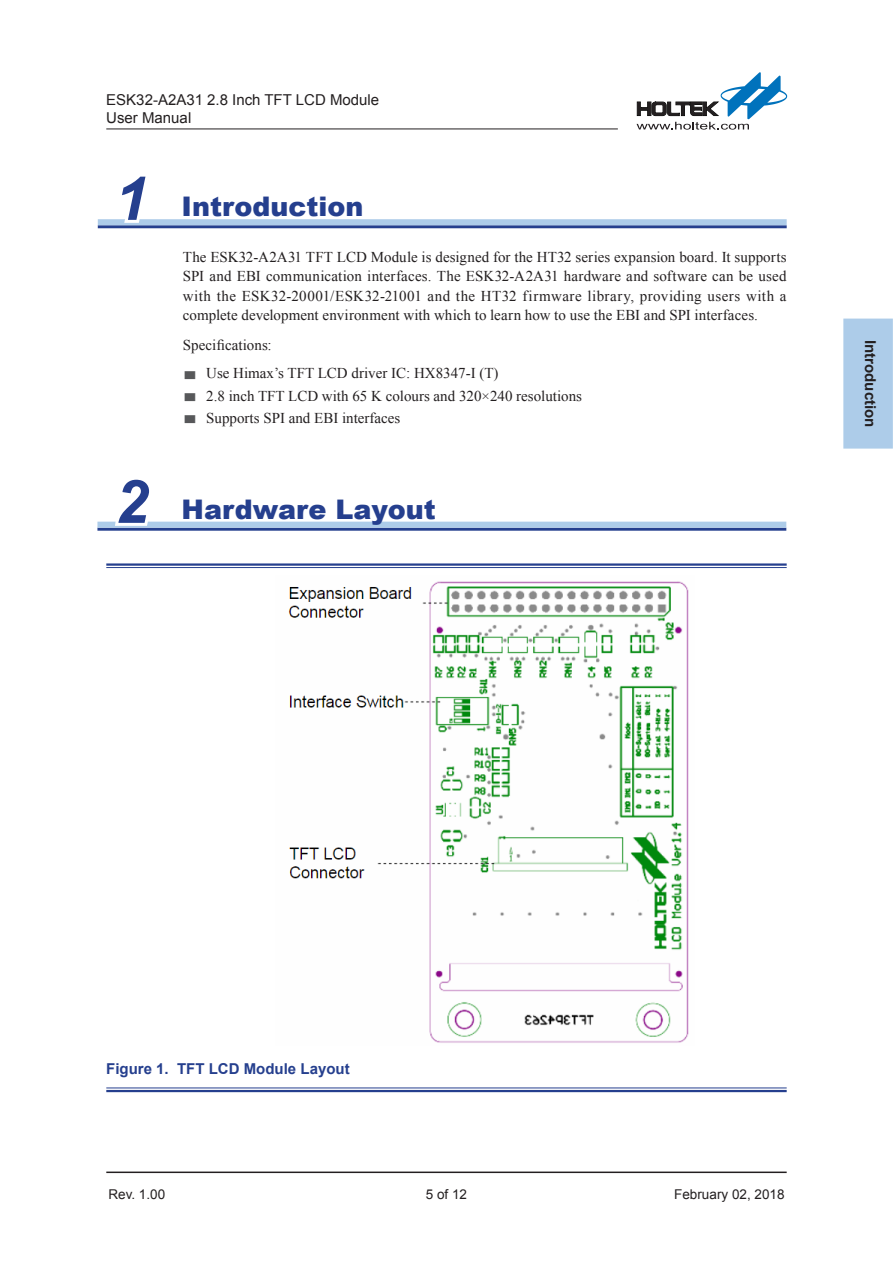
<style>
.page{position:relative;width:893px;height:1263px;background:#fff}
.page>*{position:absolute;margin:0;border:0;box-sizing:border-box;transform-origin:0 0}
._01_大標{font:italic 700 60px "Arial";color:#253f8e}
._01_大標-2{font:900 27px "Arial";color:#253f8e}
._06_內文_行距12_7_靠左{font:15px/19.5px "Times New Roman";letter-spacing:.005em;color:#231f20;text-align:justify}
._09_方塊{font:15px "Times New Roman";color:#231f20}
.t1{font:15px "Arial";color:#231f20}
._15_圖标题{font:700 15px "Arial";color:#253f8e}
.t2{font:700 15px "Arial";color:#231f20}
.t3{font:13.5px "Arial";color:#231f20}
.s1{font-family:"P Ming Li U";font-size:10.5px;color:#57585a}
</style>
<div class="page">
<hr style="left:106px;top:1171px;width:681px;height:2px;background:#231f20">
<hr style="left:106px;top:129px;width:512px;height:1px;background:#231f20">
<div style="left:843px;top:319px;width:50px;height:130px;background:#adcce9"></div>
<svg style="left:636px;top:72px;width:151px;height:58px"></svg>
<hr style="left:97px;top:528px;width:689px;height:3px;background:#253f8e">
<div style="left:97px;top:522px;width:689px;height:6px;background:#adcce9"></div>
<hr style="left:98px;top:225px;width:689px;height:3px;background:#253f8e">
<div style="left:98px;top:219px;width:689px;height:6px;background:#adcce9"></div>
<svg style="left:114px;top:219px;width:39px;height:7px"></svg>
<svg style="left:111px;top:521px;width:46px;height:5px"></svg>
<img style="left:288px;top:581px;width:401px;height:462px">
<hr style="left:106px;top:563px;width:681px;height:3px;background:#253f8e">
<hr style="left:106px;top:567px;width:681px;height:1px;background:#253f8e">
<hr style="left:106px;top:1090px;width:681px;height:2px;background:#253f8e">
<hr style="left:106px;top:1087px;width:681px;height:1px;background:#253f8e">
<p class="t1" style="left:106px;top:90px;width:274px">ESK32-A2A31 2.8 Inch TFT LCD Module</p>
<p class="t1" style="left:106px;top:108px;width:87px">User Manual</p>
<p class="_01_大標" style="left:115px;top:159px;width:35px">1</p>
<p class="_01_大標" style="left:115px;top:462px;width:35px">2</p>
<p class="_01_大標-2" style="left:182px;top:187px;width:183px">Introduction</p>
<p class="_06_內文_行距12_7_靠左" style="left:183px;top:247px;width:605px">The ESK32-A2A31 TFT LCD Module is designed for the HT32 series expansion board. It supports SPI and EBI communication interfaces. The ESK32-A2A31 hardware and software can be used with the ESK32-20001/ESK32-21001 and the HT32 firmware library, providing users with a complete development environment with which to learn how to use the EBI and SPI interfaces.</p>
<p class="_06_內文_行距12_7_靠左" style="left:183px;top:335px;width:90px">Specifications:</p>
<p class="_09_方塊" style="left:185px;top:363px;width:315px"><span class="s1">▆</span> Use Himax’s TFT LCD driver IC: HX8347-I (T)</p>
<p class="_09_方塊" style="left:185px;top:385px;width:399px"><span class="s1">▆</span> 2.8 inch TFT LCD with 65 K colours and 320×240 resolutions</p>
<p class="_09_方塊" style="left:185px;top:408px;width:217px"><span class="s1">▆</span> Supports SPI and EBI interfaces</p>
<p class="_01_大標-2" style="left:182px;top:490px;width:256px">Hardware Layout</p>
<p class="t2" style="left:880px;top:340px;width:89px;rotate:90deg">Introduction</p>
<p class="_15_圖标题" style="left:106px;top:1059px;width:245px">Figure 1. TFT LCD Module Layout</p>
<p class="t3" style="left:108px;top:1185px;width:58px">Rev. 1.00</p>
<p class="t3" style="left:426px;top:1185px;width:42px">5 of 12</p>
<p class="t3" style="left:674px;top:1185px;width:111px">February 02, 2018</p>
</div>
